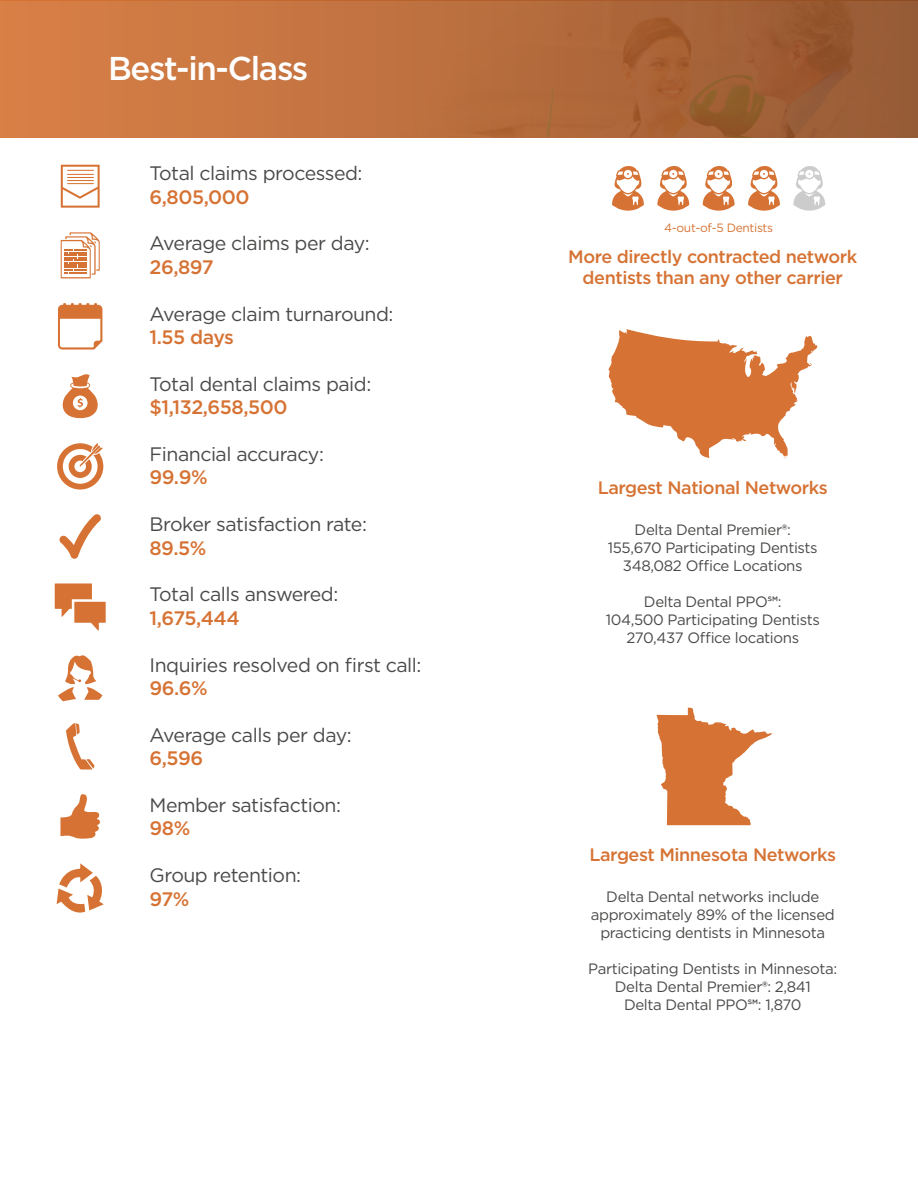
<style>
.page{position:relative;width:918px;height:1188px;background:#fff}
.page>*{position:absolute;margin:0;border:0;box-sizing:border-box;transform-origin:0 0}
.t1{font:500 33px "Gotham";letter-spacing:-.04em;color:#fff}
.t2{font:19.5px/23.4px "Gotham";letter-spacing:-.025em;color:#4a4a49}
.t3{font:500 18px/21.6px "Gotham";letter-spacing:-.025em;color:#d67334;text-align:center}
.t4{font:15px/18px "Gotham";letter-spacing:-.025em;color:#4a4a49;text-align:center}
.t5{font:12px "Gotham";letter-spacing:-.025em;color:#d67334}
.s1{font-weight:500;color:#d67334}
.s2{font-weight:500}
</style>
<div class="page">
<svg style="left:612px;top:166px;width:32px;height:45px"></svg>
<svg style="left:657px;top:166px;width:32px;height:45px"></svg>
<svg style="left:703px;top:166px;width:32px;height:45px"></svg>
<svg style="left:748px;top:166px;width:32px;height:45px"></svg>
<svg style="left:793px;top:166px;width:32px;height:45px"></svg>
<svg style="left:657px;top:707px;width:116px;height:118px"></svg>
<svg style="left:608px;top:329px;width:210px;height:130px"></svg>
<img style="left:0;top:2px;width:918px;height:136px">
<svg style="left:66px;top:723px;width:28px;height:47px"></svg>
<svg style="left:61px;top:232px;width:39px;height:46px"></svg>
<svg style="left:61px;top:165px;width:39px;height:43px"></svg>
<svg style="left:55px;top:583px;width:51px;height:48px"></svg>
<svg style="left:62px;top:374px;width:36px;height:44px"></svg>
<svg style="left:58px;top:655px;width:44px;height:46px"></svg>
<svg style="left:57px;top:443px;width:46px;height:47px"></svg>
<svg style="left:58px;top:303px;width:44px;height:47px"></svg>
<svg style="left:57px;top:863px;width:47px;height:50px"></svg>
<svg style="left:59px;top:514px;width:42px;height:45px"></svg>
<svg style="left:60px;top:794px;width:40px;height:45px"></svg>
<p class="t1" style="left:108px;top:47px;width:202px">Best-in-Class</p>
<p class="t2" style="left:150px;top:161px;width:214px">Total claims processed:<br><span class="s1">6,805,000</span></p>
<p class="t2" style="left:150px;top:231px;width:222px">Average claims per day:<br><span class="s1">26,897</span></p>
<p class="t2" style="left:150px;top:302px;width:246px">Average claim turnaround:<br><span class="s1">1.55 days</span></p>
<p class="t2" style="left:150px;top:372px;width:223px">Total dental claims paid: <span class="s1">$1,132,658,500</span></p>
<p class="t2" style="left:150px;top:442px;width:176px">Financial accuracy:<br><span class="s1">99.9%</span></p>
<p class="t2" style="left:150px;top:512px;width:219px">Broker satisfaction rate:<br><span class="s1">89.5%</span></p>
<p class="t2" style="left:150px;top:582px;width:190px">Total calls answered:<br><span class="s1">1,675,444</span></p>
<p class="t2" style="left:150px;top:653px;width:273px">Inquiries resolved on first call:<br><span class="s1">96.6%</span></p>
<p class="t2" style="left:150px;top:723px;width:204px">Average calls per day:<br><span class="s1">6,596</span></p>
<p class="t2" style="left:150px;top:793px;width:193px">Member satisfaction:<br><span class="s1">98%</span></p>
<p class="t2" style="left:150px;top:863px;width:153px">Group retention:<br><span class="s1">97%</span></p>
<p class="t5" style="left:664px;top:220px;width:110px">4-out-of-5 Dentists</p>
<p class="t3" style="left:568px;top:245px;width:290px">More directly contracted network dentists than any other carrier</p>
<p class="t3" style="left:598px;top:477px;width:232px">Largest National Networks</p>
<p class="t4" style="left:635px;top:521px;width:158px">Delta Dental Premier<span class="s2">®</span>:</p>
<p class="t4" style="left:608px;top:539px;width:211px">155,670 Participating Dentists</p>
<p class="t4" style="left:623px;top:557px;width:181px">348,082 Office Locations</p>
<p class="t4" style="left:644px;top:593px;width:139px">Delta Dental PPO<span class="s2">℠</span>:</p>
<p class="t4" style="left:606px;top:611px;width:216px">104,500 Participating Dentists</p>
<p class="t4" style="left:626px;top:629px;width:174px">270,437 Office locations</p>
<p class="t3" style="left:589px;top:843px;width:248px">Largest Minnesota Networks</p>
<p class="t4" style="left:591px;top:887px;width:246px">Delta Dental networks include approximately 89% of the licensed practicing dentists in Minnesota</p>
<p class="t4" style="left:588px;top:959px;width:251px">Participating Dentists in Minnesota:</p>
<p class="t4" style="left:615px;top:977px;width:197px">Delta Dental Premier<span class="s2">®</span>: 2,841</p>
<p class="t4" style="left:624px;top:995px;width:179px">Delta Dental PPO<span class="s2">℠</span>: 1,870</p>
</div>
